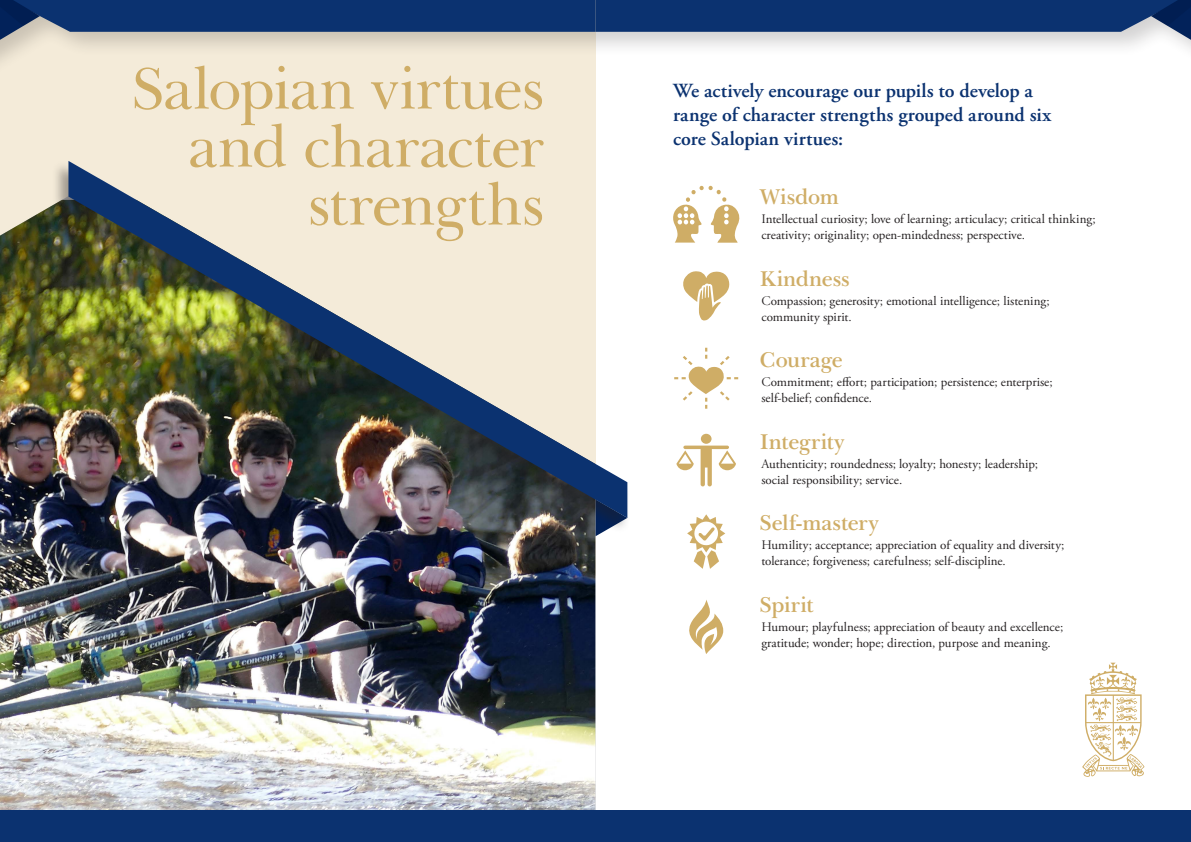
<style>
.page{position:relative;width:1191px;height:842px;background:#fff}
.page>*{position:absolute;margin:0;border:0;box-sizing:border-box;transform-origin:0 0}
.t1{font:60px/58px "New Baskerville IT Cby BT";letter-spacing:-.015em;color:#cfad66;text-align:right}
.t2{font:600 22px "New Baskerville IT Cby BT";letter-spacing:-.01em;color:#cfad66}
.t3{font:600 20px/24px "Adobe Garamond Pro";color:#0b3270}
.t4{font:13px/16px "Adobe Garamond Pro";color:#231f20}
</style>
<div class="page">
<div style="left:0;top:0;width:595px;height:575px;background:#f4ebd9"></div>
<img style="left:0;top:205px;width:595px;height:606px">
<svg style="left:595px;top:533px;width:6px;height:3px"></svg>
<div style="left:52px;top:160px;width:578px;height:373px;background:#231f20;opacity:.4"></div>
<img style="left:68px;top:161px;width:559px;height:357px">
<div style="left:0;top:0;width:1191px;height:104px;background:#231f20;opacity:.2"></div>
<svg style="left:0;top:0;width:1191px;height:40px;background:#385583"></svg>
<div style="left:595px;top:811px;width:596px;height:31px;background:#0b3270"></div>
<div style="left:0;top:811px;width:595px;height:31px;background:#0b3270"></div>
<svg style="left:674px;top:348px;width:64px;height:61px"></svg>
<svg style="left:687px;top:514px;width:38px;height:55px"></svg>
<svg style="left:689px;top:600px;width:34px;height:54px"></svg>
<div style="left:701px;top:434px;width:10px;height:10px;background:#cfad66;border-radius:50%"></div>
<svg style="left:676px;top:446px;width:60px;height:40px"></svg>
<svg style="left:673px;top:186px;width:67px;height:57px"></svg>
<svg style="left:683px;top:271px;width:47px;height:50px"></svg>
<svg style="left:1082px;top:663px;width:62px;height:114px"></svg>
<p class="t1" style="left:132px;top:59px;width:414px">Salopian virtues and character strengths</p>
<p class="t3" style="left:673px;top:79px;width:379px">We actively encourage our pupils to develop a range of character strengths grouped around six core Salopian virtues:</p>
<p class="t2" style="left:760px;top:183px;width:80px">Wisdom</p>
<p class="t4" style="left:761px;top:211px;width:336px">Intellectual curiosity; love of learning; articulacy; critical thinking; creativity; originality; open-mindedness; perspective.</p>
<p class="t2" style="left:760px;top:265px;width:92px">Kindness</p>
<p class="t4" style="left:761px;top:293px;width:290px">Compassion; generosity; emotional intelligence; listening; community spirit.</p>
<p class="t2" style="left:760px;top:346px;width:84px">Courage</p>
<p class="t4" style="left:761px;top:374px;width:293px">Commitment; effort; participation; persistence; enterprise; self-belief; confidence.</p>
<p class="t2" style="left:760px;top:428px;width:87px">Integrity</p>
<p class="t4" style="left:761px;top:456px;width:278px">Authenticity; roundedness; loyalty; honesty; leadership; social responsibility; service.</p>
<p class="t2" style="left:760px;top:509px;width:121px">Self-mastery</p>
<p class="t4" style="left:761px;top:537px;width:304px">Humility; acceptance; appreciation of equality and diversity; tolerance; forgiveness; carefulness; self-discipline.</p>
<p class="t2" style="left:760px;top:591px;width:55px">Spirit</p>
<p class="t4" style="left:761px;top:619px;width:303px">Humour; playfulness; appreciation of beauty and excellence; gratitude; wonder; hope; direction, purpose and meaning.</p>
</div>
